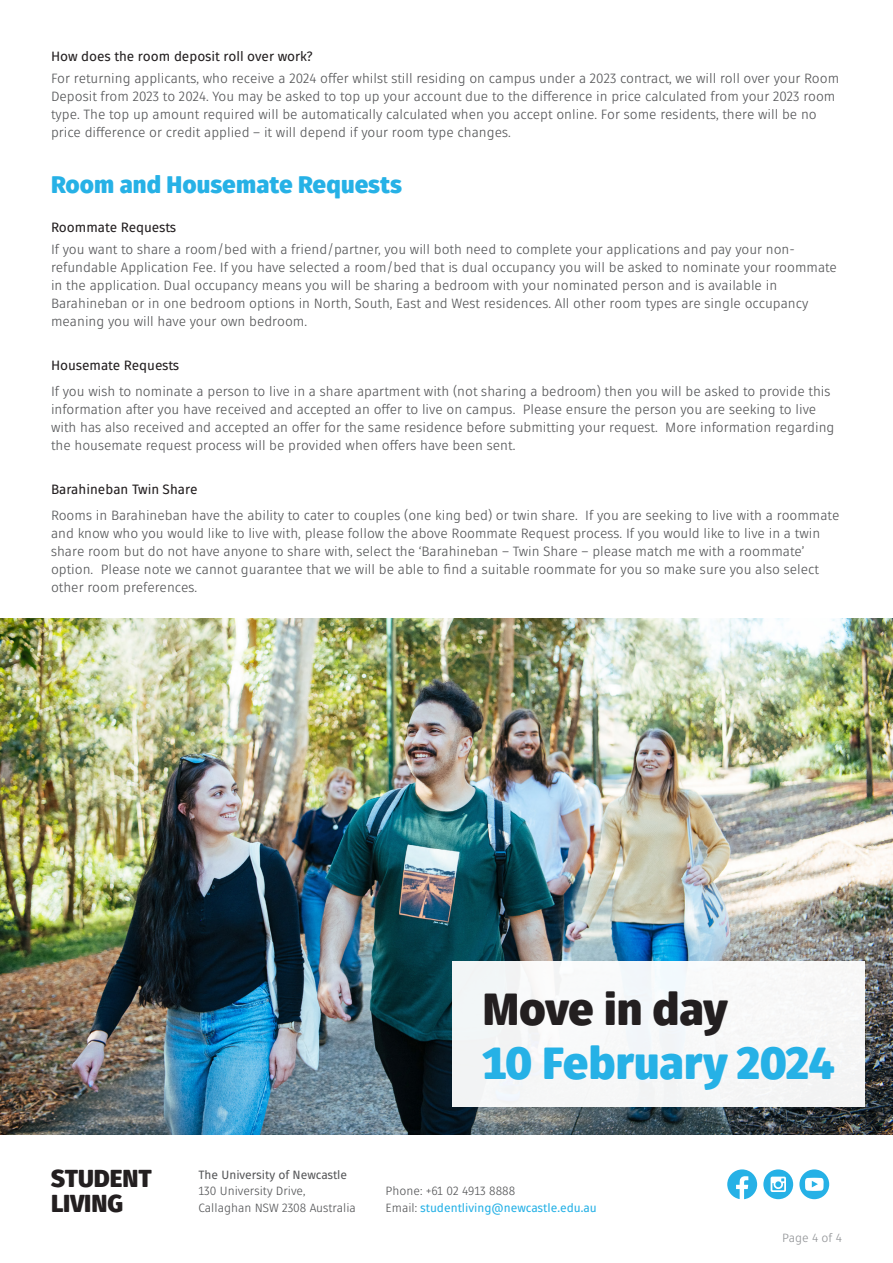
<style>
.page{position:relative;width:893px;height:1263px;background:#fff}
.page>*{position:absolute;margin:0;border:0;box-sizing:border-box;transform-origin:0 0}
.t1{font:900 45px "Fuse V.2 Display";color:#26b1e6}
.t2{font:900 45px "Fuse V.2 Display";color:#231f20}
.t3{font:900 24.6px "Fuse V.2 Display";letter-spacing:-.005em;color:#231f20}
.t4{font:900 24px "Fuse V.2 Display";letter-spacing:.005em;color:#26b1e6}
.Body_Copy{font:13.5px/18px "Fuse V.2 Display";color:#57585a}
.Body_Copy_Regular{font:13.5px/18px "Fuse V.2 Display";color:#57585a}
.Body_Copy__Regular{font:13.5px "Fuse V.2 Display";color:#231f20}
.Body_Copy_Regular-2{font:13.5px "Fuse V.2 Display";color:#231f20}
.Body_Copy-2{font:13.5px "Fuse V.2 Display";color:#231f20}
.Body_Copy-3{font:12px/16.5px "Fuse V.2 Display";color:#57585a}
.Body_Copy-4{font:12px "Fuse V.2 Display";color:#26b1e6}
.Body_Copy-5{font:12px "Fuse V.2 Display";color:#57585a}
.t5{font:12px "Fuse V.2 Display";color:#939598}
.s1{color:#57585a}
</style>
<div class="page">
<img style="left:0;top:618px;width:893px;height:516px">
<svg style="left:727px;top:1169px;width:30px;height:30px"></svg>
<svg style="left:763px;top:1169px;width:30px;height:30px"></svg>
<svg style="left:799px;top:1169px;width:30px;height:30px"></svg>
<div style="left:452px;top:961px;width:412px;height:145px;background:#f6f7f8"></div>
<p class="Body_Copy__Regular" style="left:51px;top:48px;width:263px">How does the room deposit roll over work?</p>
<p class="Body_Copy" style="left:51px;top:70px;width:790px">For returning applicants, who receive a 2024 offer whilst still residing on campus under a 2023 contract, we will roll over your Room Deposit from 2023 to 2024. You may be asked to top up your account due to the difference in price calculated from your 2023 room type. The top up amount required will be automatically calculated when you accept online. For some residents, there will be no price difference or credit applied – it will depend if your room type changes.</p>
<h3 class="t4" style="left:51px;top:168px;width:353px">Room and Housemate Requests</h3>
<p class="Body_Copy_Regular-2" style="left:51px;top:219px;width:127px">Roommate Requests</p>
<p class="Body_Copy_Regular" style="left:51px;top:241px;width:787px">If you want to share a room/bed with a friend/partner, you will both need to complete your applications and pay your non&shy;refundable Application Fee. If you have selected a room/bed that is dual occupancy you will be asked to nominate your roommate in the application. Dual occupancy means you will be sharing a bedroom with your nominated person and is available in Barahineban or in one bedroom options in North, South, East and West residences. All other room types are single occupancy meaning you will have your own bedroom.</p>
<p class="Body_Copy_Regular-2" style="left:51px;top:357px;width:130px">Housemate Requests</p>
<p class="Body_Copy" style="left:51px;top:383px;width:785px">If you wish to nominate a person to live in a share apartment with (not sharing a bedroom) then you will be asked to provide this information after you have received and accepted an offer to live on campus. Please ensure the person you are seeking to live with has also received and accepted an offer for the same residence before submitting your request. More information regarding the housemate request process will be provided when offers have been sent.</p>
<p class="Body_Copy-2" style="left:51px;top:481px;width:148px">Barahineban Twin Share</p>
<p class="Body_Copy" style="left:51px;top:507px;width:790px">Rooms in Barahineban have the ability to cater to couples (one king bed) or twin share. If you are seeking to live with a roommate and know who you would like to live with, please follow the above Roommate Request process. If you would like to live in a twin share room but do not have anyone to share with, select the ‘Barahineban – Twin Share – please match me with a roommate’ option. Please note we cannot guarantee that we will be able to find a suitable roommate for you so make sure you also select other room preferences.</p>
<p class="t3" style="left:51px;top:1162px;width:102px">STUDENT</p>
<p class="t3" style="left:51px;top:1186px;width:74px">LIVING</p>
<p class="Body_Copy-5" style="left:198px;top:1167px;width:150px">The University of Newcastle</p>
<p class="Body_Copy-3" style="left:198px;top:1183px;width:159px">130 University Drive,<br>Callaghan NSW 2308 Australia</p>
<h3 class="t2" style="left:483px;top:979px;width:246px">Move in day</h3>
<h3 class="t1" style="left:483px;top:1032px;width:354px">10 February 2024</h3>
<p class="Body_Copy-3" style="left:386px;top:1183px;width:131px">Phone: +61 02 4913 8888</p>
<p class="Body_Copy-4" style="left:386px;top:1200px;width:213px"><span class="s1">Email:</span> studentliving@newcastle.edu.au</p>
<p class="t5" style="left:782px;top:1231px;width:61px">Page 4 of 4</p>
</div>
